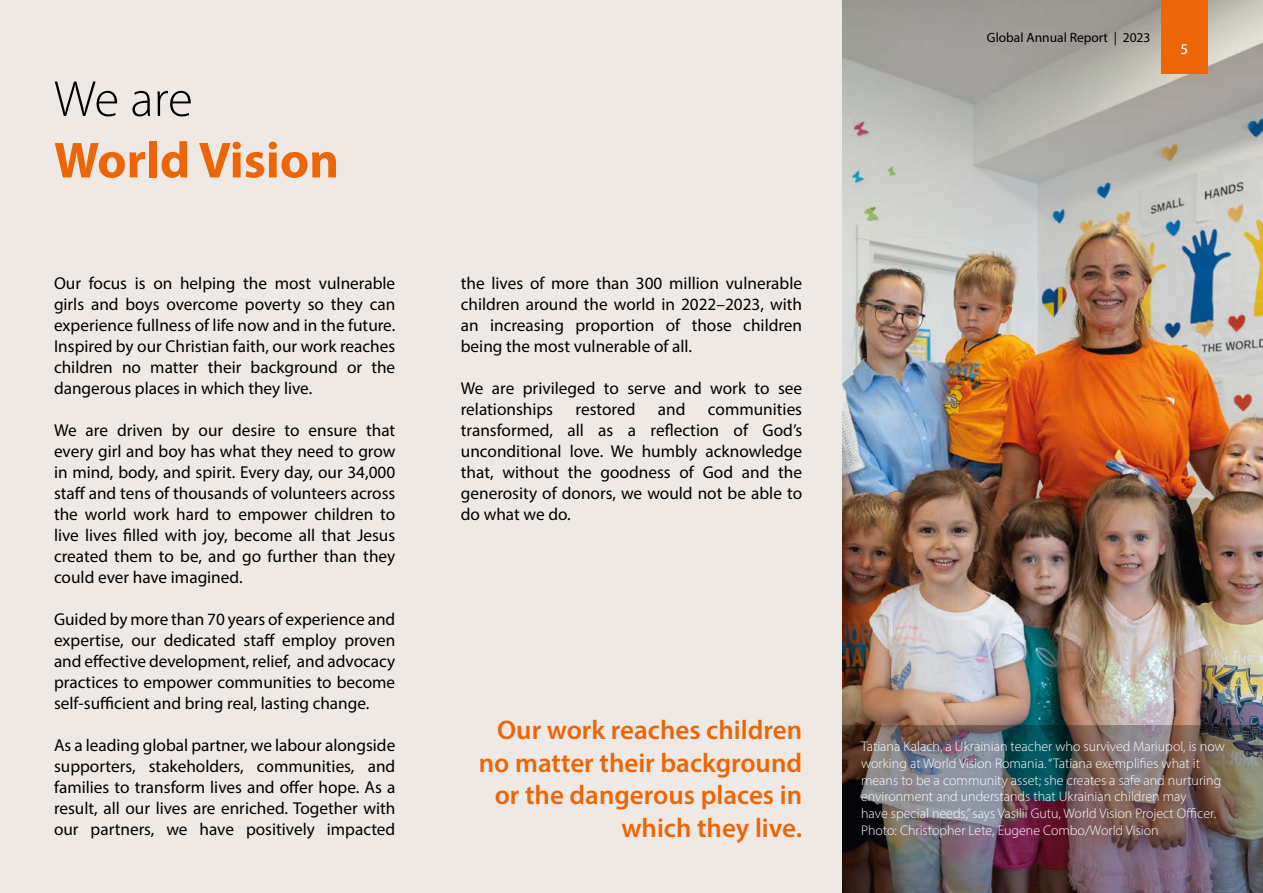
<style>
.page{position:relative;width:1263px;height:893px;background:#eee9e5}
.page>*{position:absolute;margin:0;border:0;box-sizing:border-box;transform-origin:0 0}
.t1{font:700 51px "Myriad Pro";color:#ec6608}
.t2{font:300 51px "Myriad Pro";color:#000}
.t3{font:600 27px/32.4px "Myriad Pro";color:#ec6608;text-align:right}
.t4{font:17.25px/21px "Myriad Pro";color:#000;text-align:justify}
.t5{font:15px "Myriad Pro";color:#fff}
.t6{font:300 13.95px/16.8px "Myriad Pro";color:#fff}
.t7{font:13.5px "Myriad Pro";color:#000}
.t8{font:300 13.5px "Myriad Pro";color:#000}
</style>
<div class="page">
<img style="left:842px;top:0;width:421px;height:725px">
<div style="left:1161px;top:0;width:46px;height:73px;background:#ec6608"></div>
<img style="left:842px;top:725px;width:421px;height:168px">
<h1 class="t2" style="left:54px;top:68px;width:140px">We are</h1>
<h1 class="t1" style="left:54px;top:127px;width:287px">World Vision</h1>
<p class="t4" style="left:54px;top:273px;width:343px">Our focus is on helping the most vulnerable girls and boys overcome poverty so they can experience fullness of life now and in the future.<br>Inspired by our Christian faith, our work reaches children no matter their background or the dangerous places in which they live.</p>
<p class="t4" style="left:54px;top:420px;width:343px">We are driven by our desire to ensure that every girl and boy has what they need to grow in mind, body, and spirit. Every day, our 34,000 staff and tens of thousands of volunteers across the world work hard to empower children to live lives filled with joy, become all that Jesus created them to be, and go further than they could ever have imagined.</p>
<p class="t4" style="left:54px;top:609px;width:343px">Guided by more than 70 years of experience and expertise, our dedicated staff employ proven and effective development, relief, and advocacy practices to empower communities to become self-sufficient and bring real, lasting change.</p>
<p class="t4" style="left:54px;top:735px;width:343px">As a leading global partner, we labour alongside supporters, stakeholders, communities, and families to transform lives and offer hope. As a result, all our lives are enriched. Together with our partners, we have positively impacted</p>
<p class="t7" style="left:987px;top:29px;width:165px">Global Annual Report | 2023</p>
<p class="t8" style="left:997px;top:29px;width:140px">Wor d Vision Interna ional</p>
<p class="t5" style="left:1180px;top:40px;width:9px">5</p>
<p class="t4" style="left:461px;top:273px;width:343px">the lives of more than 300 million vulnerable children around the world in 2022–2023, with an increasing proportion of those children being the most vulnerable of all.</p>
<p class="t4" style="left:461px;top:378px;width:343px">We are privileged to serve and work to see relationships</p>
<p class="t4" style="left:576px;top:399px;width:61px">restored</p>
<p class="t4" style="left:658px;top:399px;width:29px">and</p>
<p class="t4" style="left:461px;top:399px;width:343px;text-indent:247px">communities transformed, all as a reflection of God’s unconditional love. We humbly acknowledge that, without the goodness of God and the generosity of donors, we would not be able to do what we do.</p>
<h2 class="t3" style="left:479px;top:713px;width:325px">Our work reaches children no matter their background or the dangerous places in which they live.</h2>
<p class="t6" style="left:861px;top:738px;width:365px">Tatiana Kalach, a Ukrainian teacher who survived Mariupol, is now working at World Vision Romania. “Tatiana exemplifies what it means to be a community asset; she creates a safe and nurturing environment and understands that Ukrainian children may<br>have special needs,” says Vasilii Gutu, World Vision Project Officer.<br>Photo: Christopher Lete, Eugene Combo/World Vision</p>
</div>
